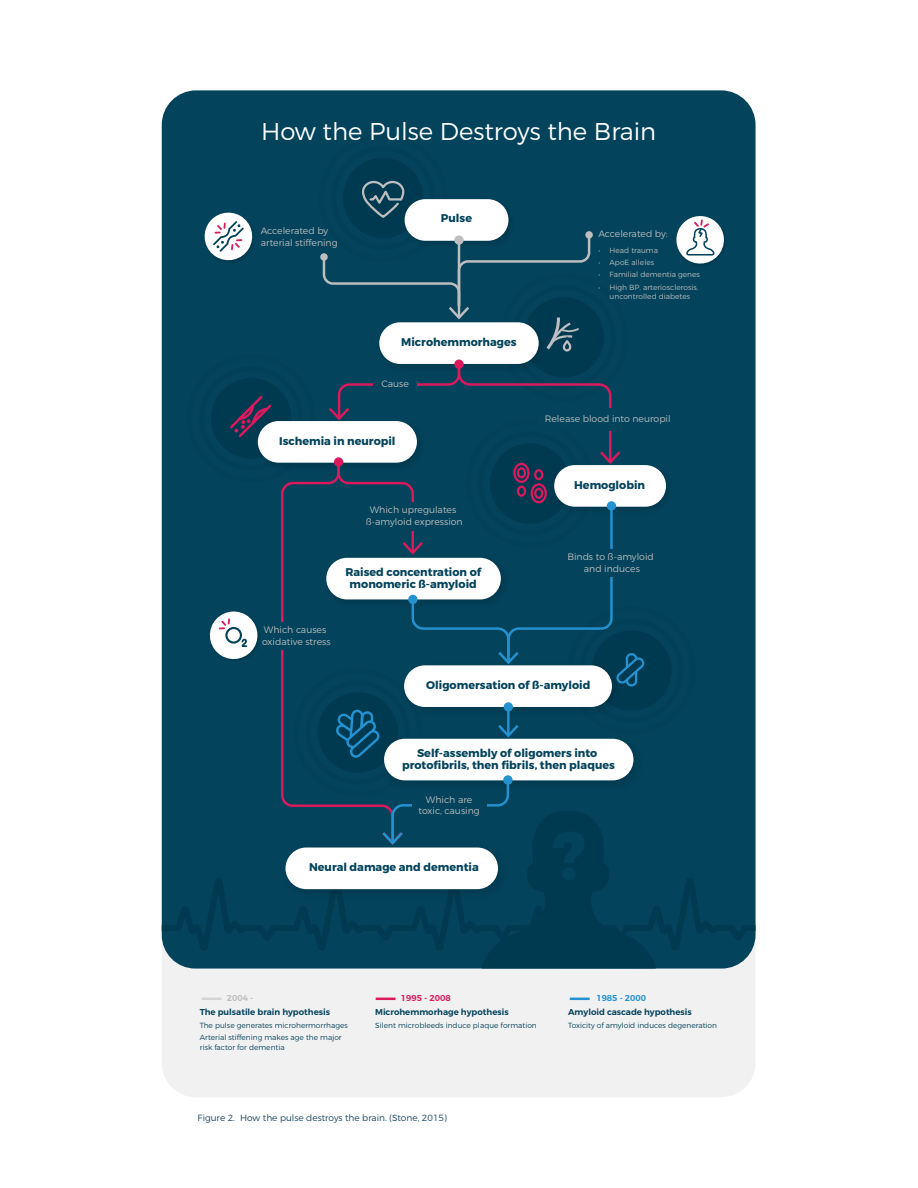
<style>
.page{position:relative;width:918px;height:1188px;background:#fff}
.page>*{position:absolute;margin:0;border:0;box-sizing:border-box;transform-origin:0 0}
.t1{font:300 24.3px "Montserrat";color:#fff}
.t2{font:700 11.25px/11.9px "Montserrat";color:#03435b;text-align:center}
.t3{font:300 9.3px/11.9px "Montserrat";color:#bcbec0;text-align:center}
.t4{font:300 9px "Montserrat";color:#16425c}
.t5{font:600 8.55px "Montserrat";color:#03435b}
.t6{font:600 8.55px "Montserrat";color:#2491d0}
.t7{font:600 8.55px "Montserrat";color:#da1a5d}
.t8{font:600 8.55px "Montserrat";color:#bcbec0}
.t9{font:300 7.5px/12.5px "Montserrat";color:#03435b}
.t10{font:300 7.5px/9.3px "Montserrat";color:#bcbec0;text-align:center}
</style>
<div class="page">
<div style="left:162px;top:969px;width:593px;height:128px;background:#f1f1f2"></div>
<div style="left:162px;top:90px;width:594px;height:879px;background:#03435b;border-radius:34px"></div>
<div style="left:331px;top:146px;width:104px;height:104px;border:5px solid #231f20;border-radius:50%"></div>
<div style="left:319px;top:134px;width:128px;height:128px;border:5px solid #231f20;border-radius:50%"></div>
<div style="left:343px;top:158px;width:80px;height:80px;background:#003a51;border-radius:50%"></div>
<svg style="left:361px;top:180px;width:44px;height:38px"></svg>
<div style="left:199px;top:366px;width:104px;height:104px;border:5px solid #231f20;border-radius:50%"></div>
<div style="left:187px;top:354px;width:128px;height:129px;border:5px solid #231f20;border-radius:50%"></div>
<div style="left:211px;top:378px;width:80px;height:80px;background:#003a51;border-radius:50%"></div>
<div style="left:580px;top:619px;width:103px;height:103px;border:5px solid #231f20;border-radius:50%"></div>
<div style="left:567px;top:606px;width:129px;height:129px;border:5px solid #231f20;border-radius:50%"></div>
<div style="left:591px;top:630px;width:81px;height:81px;background:#003a51;border-radius:50%"></div>
<img style="left:404px;top:691px;width:221px;height:29px">
<div style="left:404px;top:665px;width:208px;height:42px;background:#fff;border-radius:21px"></div>
<img style="left:395px;top:732px;width:253px;height:45px">
<div style="left:384px;top:739px;width:249px;height:41px;background:#fff;border-radius:21px"></div>
<img style="left:644px;top:465px;width:22px;height:43px">
<div style="left:554px;top:465px;width:112px;height:42px;background:#fff;border-radius:21px"></div>
<img style="left:400px;top:195px;width:109px;height:37px">
<div style="left:405px;top:199px;width:103px;height:42px;background:#fff;border-radius:21px"></div>
<img style="left:252px;top:415px;width:63px;height:59px">
<div style="left:258px;top:421px;width:159px;height:42px;background:#fff;border-radius:21px"></div>
<svg style="left:280px;top:462px;width:115px;height:315px"></svg>
<div style="left:235px;top:622px;width:85px;height:28px;background:#03435b"></div>
<div style="left:503px;top:775px;width:10px;height:10px;background:#e9f4fa;border-radius:50%"></div>
<svg style="left:504px;top:702px;width:9px;height:10px"></svg>
<svg style="left:511px;top:725px;width:7px;height:13px"></svg>
<svg style="left:410px;top:700px;width:101px;height:397px"></svg>
<svg style="left:204px;top:212px;width:49px;height:50px"></svg>
<svg style="left:676px;top:216px;width:48px;height:49px"></svg>
<svg style="left:230px;top:395px;width:44px;height:44px"></svg>
<svg style="left:336px;top:710px;width:44px;height:48px"></svg>
<svg style="left:322px;top:232px;width:322px;height:454px"></svg>
<svg style="left:209px;top:611px;width:49px;height:49px"></svg>
<hr style="left:202px;top:998px;width:20px;height:2px;background:#d1d3d4">
<hr style="left:376px;top:998px;width:20px;height:2px;background:#da1a5d">
<hr style="left:570px;top:998px;width:20px;height:2px;background:#2491d0">
<svg style="left:161px;top:777px;width:595px;height:192px"></svg>
<p class="t1" style="left:261px;top:116px;width:397px">How the Pulse Destroys the Brain</p>
<p class="t3" style="left:261px;top:224px;width:78px;text-align:left">Accelerated by arterial stiffening</p>
<p class="t2" style="left:441px;top:213px;width:33px">Pulse</p>
<p class="t2" style="left:401px;top:336px;width:117px">Microhemmorhages</p>
<p class="t3" style="left:381px;top:377px;width:29px">Cause</p>
<p class="t2" style="left:279px;top:435px;width:118px">Ischemia in neuropil</p>
<p class="t3" style="left:366px;top:504px;width:98px">Which upregulates ß-amyloid expression</p>
<p class="t3" style="left:262px;top:624px;width:70px;text-align:left">Which causes oxidative stress</p>
<p class="t2" style="left:345px;top:566px;width:137px">Raised concentration of monomeric ß-amyloid</p>
<p class="t3" style="left:598px;top:227px;width:71px">Accelerated by:</p>
<p class="t10" style="left:598px;top:245px;width:61px">• Head trauma</p>
<p class="t10" style="left:598px;top:258px;width:57px">• ApoE alleles</p>
<p class="t10" style="left:598px;top:270px;width:103px">• Familial dementia genes</p>
<p class="t10" style="left:598px;top:282px;width:101px">• High BP, arteriosclerosis, uncontrolled diabetes</p>
<p class="t3" style="left:545px;top:413px;width:127px">Release blood into neuropil</p>
<p class="t2" style="left:574px;top:479px;width:72px">Hemoglobin</p>
<p class="t3" style="left:567px;top:551px;width:88px">Binds to ß-amyloid and induces</p>
<p class="t2" style="left:426px;top:680px;width:166px">Oligomersation of ß-amyloid</p>
<p class="t2" style="left:402px;top:748px;width:214px">Self-assembly of oligomers into protofibrils, then fibrils, then plaques</p>
<p class="t3" style="left:419px;top:793px;width:63px">Which are toxic, causing</p>
<p class="t2" style="left:309px;top:861px;width:171px">Neural damage and dementia</p>
<p class="t8" style="left:227px;top:993px;width:28px">2004 -</p>
<p class="t7" style="left:401px;top:993px;width:51px">1995 - 2008</p>
<p class="t6" style="left:596px;top:993px;width:51px">1985 - 2000</p>
<p class="t5" style="left:200px;top:1007px;width:132px">The pulsatile brain hypothesis</p>
<p class="t9" style="left:200px;top:1019px;width:149px">The pulse generates microhermorrhages<br>Arterial stiffening makes age the major</p>
<p class="t9" style="left:200px;top:1041px;width:86px">risk factor for dementia</p>
<p class="t5" style="left:375px;top:1007px;width:135px">Microhemmorhage hypothesis</p>
<p class="t9" style="left:375px;top:1019px;width:163px">Silent microbleeds induce plaque formation</p>
<p class="t5" style="left:568px;top:1007px;width:125px">Amyloid cascade hypothesis</p>
<p class="t9" style="left:568px;top:1019px;width:151px">Toxicity of amyloid induces degeneration</p>
<p class="t4" style="left:198px;top:1112px;width:251px">Figure 2. How the pulse destroys the brain. (Stone, 2015)</p>
</div>
